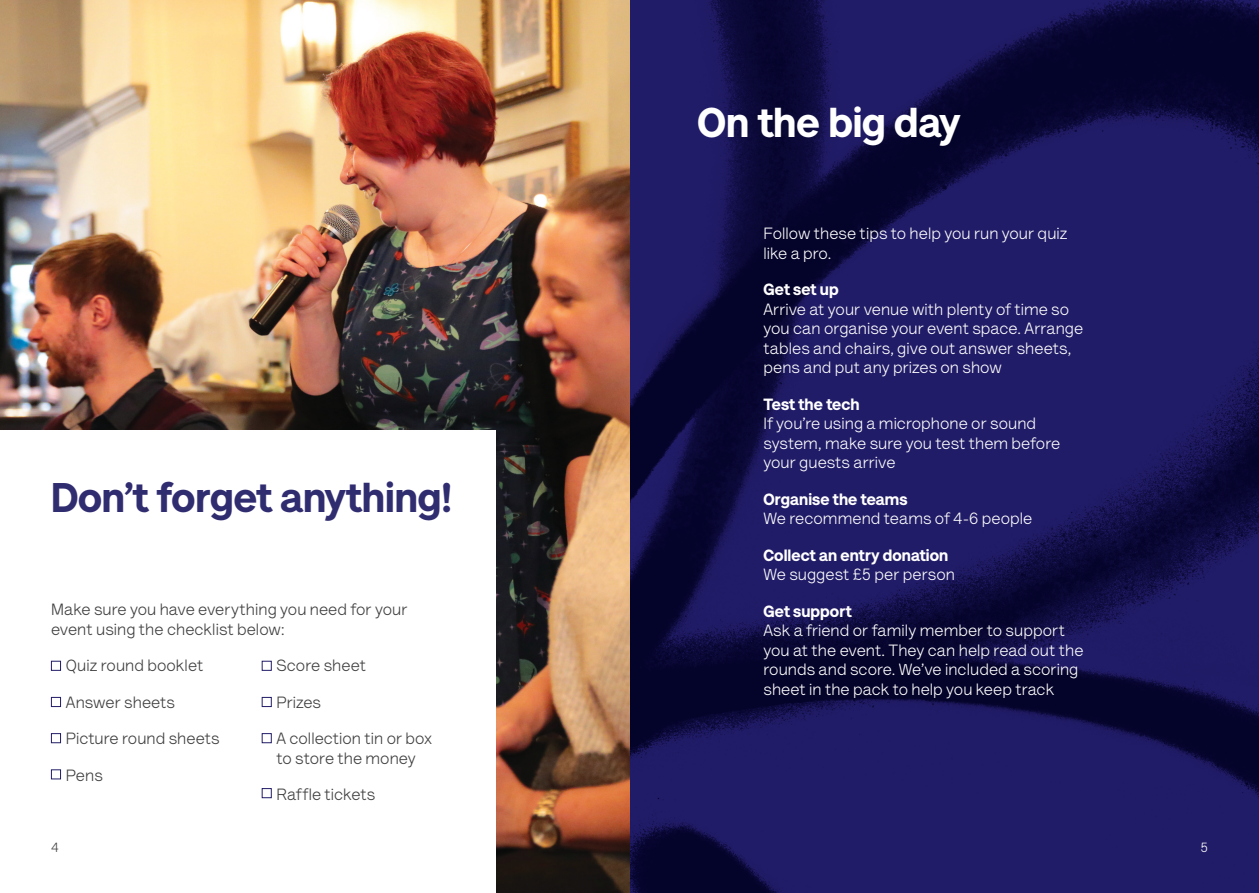
<style>
.page{position:relative;width:1259px;height:893px;background:#fff}
.page>*{position:absolute;margin:0;border:0;box-sizing:border-box;transform-origin:0 0}
.L1_Subhead_16pt{font:900 42px "AS Lettera Text";color:#302c70}
.L1_Subhead_16pt-2{font:900 42px "AS Lettera Text";letter-spacing:-.005em;color:#fff}
.Body_copy_9pt_11pt_9{font:16.5px/19.5px "AS Lettera Text";letter-spacing:.005em;color:#fff}
.Body_copy_9pt_11pt_9-2{font:16.5px/19.5px "AS Lettera Text";letter-spacing:.005em;color:#3e3e3f}
.Body_copy_9pt_11pt_9-3{font:900 16.5px/19.5px "AS Lettera Text";letter-spacing:.005em;color:#fff}
.Body_copy_9pt_11pt_9-4{font:13.5px "AS Lettera Text";color:#3e3e3f}
.Body_copy_9pt_11pt_9-5{font:13.5px "AS Lettera Text";color:#fff}
.s1{font-weight:900}
.s2{font-weight:400}
</style>
<div class="page">
<img style="left:629px;top:0;width:630px;height:893px">
<img style="left:0;top:0;width:629px;height:893px">
<div style="left:0;top:431px;width:495px;height:462px;background:#fff"></div>
<div style="left:51px;top:661px;width:10px;height:10px;border:1px solid #211c67"></div>
<div style="left:262px;top:661px;width:10px;height:10px;border:1px solid #211c67"></div>
<div style="left:51px;top:697px;width:10px;height:10px;border:1px solid #211c67"></div>
<div style="left:262px;top:697px;width:10px;height:10px;border:1px solid #211c67"></div>
<div style="left:51px;top:733px;width:10px;height:10px;border:1px solid #211c67"></div>
<div style="left:262px;top:733px;width:10px;height:10px;border:1px solid #211c67"></div>
<div style="left:262px;top:788px;width:10px;height:10px;border:1px solid #211c67"></div>
<div style="left:51px;top:769px;width:10px;height:10px;border:1px solid #211c67"></div>
<p class="L1_Subhead_16pt" style="left:51px;top:463px;width:402px">Don’t forget anything!</p>
<p class="Body_copy_9pt_11pt_9-2" style="left:51px;top:598px;width:358px">Make sure you have everything you need for your event using the checklist below:</p>
<p class="Body_copy_9pt_11pt_9-2" style="left:66px;top:654px;width:139px">Quiz round booklet</p>
<p class="Body_copy_9pt_11pt_9-2" style="left:66px;top:691px;width:111px">Answer sheets</p>
<p class="Body_copy_9pt_11pt_9-2" style="left:66px;top:727px;width:155px">Picture round sheets</p>
<p class="Body_copy_9pt_11pt_9-2" style="left:66px;top:764px;width:38px">Pens</p>
<p class="Body_copy_9pt_11pt_9-2" style="left:276px;top:654px;width:91px">Score sheet</p>
<p class="Body_copy_9pt_11pt_9-2" style="left:276px;top:691px;width:46px">Prizes</p>
<p class="Body_copy_9pt_11pt_9-2" style="left:276px;top:727px;width:157px">A collection tin or box to store the money</p>
<p class="Body_copy_9pt_11pt_9-2" style="left:276px;top:783px;width:100px">Raffle tickets</p>
<p class="L1_Subhead_16pt-2" style="left:697px;top:88px;width:264px">On the big day</p>
<p class="Body_copy_9pt_11pt_9" style="left:763px;top:223px;width:305px">Follow these tips to help you run your quiz like a pro.</p>
<p class="Body_copy_9pt_11pt_9" style="left:763px;top:279px;width:321px"><span class="s1">Get set up<br></span>Arrive at your venue with plenty of time so you can organise your event space. Arrange tables and chairs, give out answer sheets, pens and put any prizes on show</p>
<p class="Body_copy_9pt_11pt_9" style="left:763px;top:393px;width:298px"><span class="s1">Test the tech<br></span>If you’re using a microphone or sound system, make sure you test them before your guests arrive</p>
<p class="Body_copy_9pt_11pt_9" style="left:763px;top:488px;width:270px"><span class="s1">Organise the teams<br></span>We recommend teams of 4-6 people</p>
<p class="Body_copy_9pt_11pt_9-3" style="left:763px;top:544px;width:193px">Collect an entry donation<br><span class="s2">We suggest £5 per person</span></p>
<p class="Body_copy_9pt_11pt_9" style="left:763px;top:600px;width:321px"><span class="s1">Get support<br></span>Ask a friend or family member to support you at the event. They can help read out the rounds and score. We’ve included a scoring sheet in the pack to help you keep track</p>
<p class="Body_copy_9pt_11pt_9-4" style="left:51px;top:837px;width:9px">4</p>
<p class="Body_copy_9pt_11pt_9-5" style="left:1200px;top:837px;width:9px">5</p>
</div>
